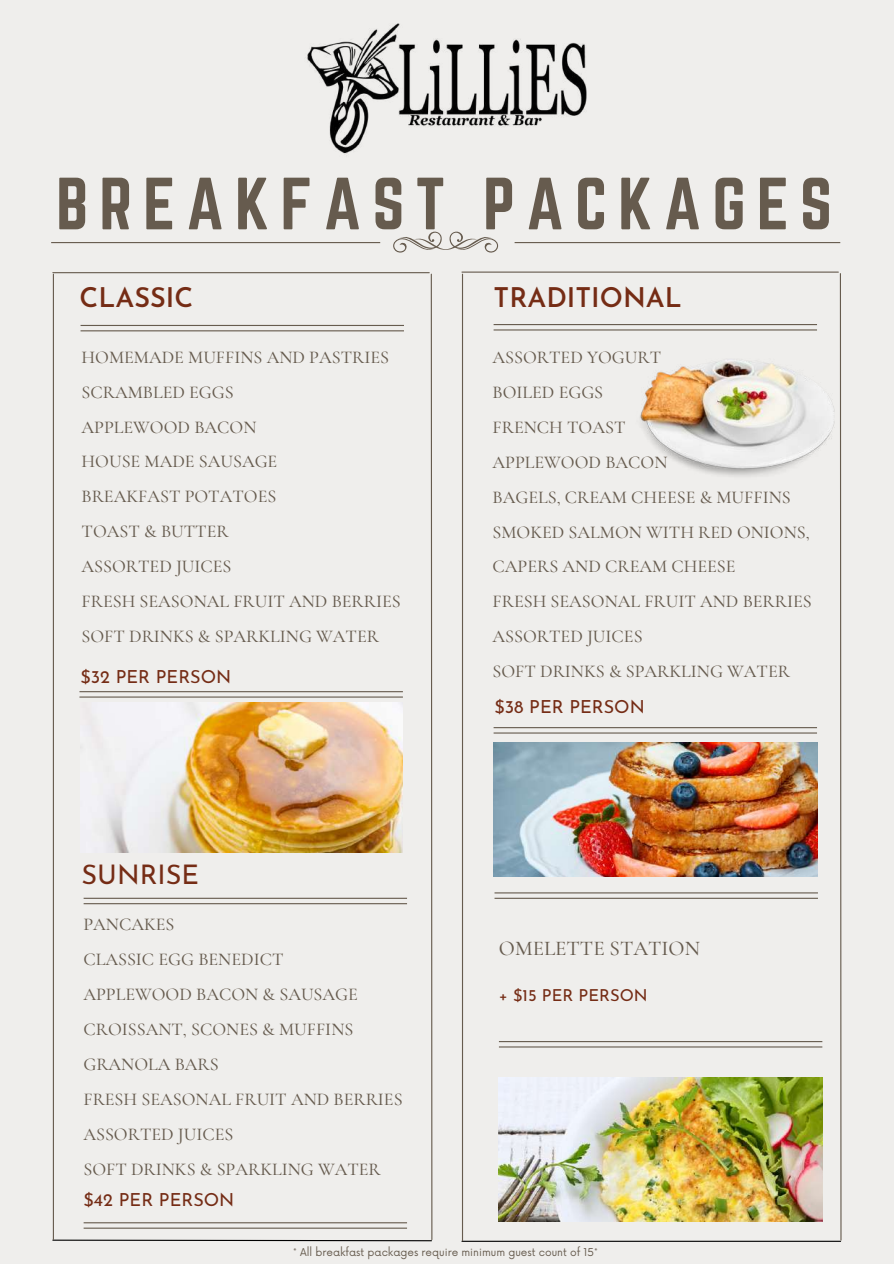
<style>
.page{position:relative;width:894px;height:1264px;background:#fff}
.page>*{position:absolute;margin:0;border:0;box-sizing:border-box;transform-origin:0 0}
.t1{font:64.5px "Norwester";letter-spacing:.17em;color:#665b4e}
.t2{font:600 27px "Josefin Sans";color:#752c15}
.t3{font:27px "Josefin Sans";color:#752c15}
.t4{font:500 21px "Cormorant Garamond";color:#665b4e}
.t5{font:500 18px/35px "Cormorant Garamond";color:#665b4e}
.t6{font:18px "Josefin Sans";color:#752c15}
.t7{font:16.5px "Josefin Sans";color:#752c15}
.t8{font:10.5px "Now";color:#665b4e}
</style>
<div class="page">
<div style="left:0;top:0;width:893px;height:1263px;background:#efeeec"></div>
<hr style="left:51px;top:242px;width:329px;height:1px;background:#665b4e">
<svg style="left:393px;top:232px;width:106px;height:21px"></svg>
<hr style="left:514px;top:242px;width:326px;height:1px;background:#665b4e">
<hr style="left:53px;top:272px;width:376px;height:1px;background:#665b4e">
<hr style="left:462px;top:1240px;width:378px;height:1px;background:#000">
<hr style="left:462px;top:271px;width:376px;height:2px;background:#665b4e">
<hr style="left:462px;top:274px;width:1px;height:966px;background:#665b4e">
<svg style="left:839px;top:273px;width:2px;height:968px"></svg>
<svg style="left:52px;top:273px;width:381px;height:968px"></svg>
<hr style="left:493px;top:324px;width:323px;height:1px;background:#665b4e">
<hr style="left:493px;top:329px;width:323px;height:1px;background:#665b4e">
<img style="left:640px;top:360px;width:193px;height:116px">
<hr style="left:79px;top:691px;width:324px;height:1px;background:#665b4e">
<hr style="left:79px;top:696px;width:324px;height:1px;background:#665b4e">
<hr style="left:493px;top:727px;width:323px;height:1px;background:#665b4e">
<hr style="left:493px;top:732px;width:323px;height:1px;background:#665b4e">
<img style="left:493px;top:742px;width:323px;height:134px">
<hr style="left:494px;top:892px;width:323px;height:1px;background:#665b4e">
<hr style="left:494px;top:897px;width:323px;height:1px;background:#665b4e">
<hr style="left:499px;top:1041px;width:323px;height:1px;background:#665b4e">
<hr style="left:499px;top:1046px;width:323px;height:1px;background:#665b4e">
<img style="left:80px;top:703px;width:322px;height:149px">
<img style="left:499px;top:1077px;width:323px;height:144px">
<hr style="left:84px;top:1222px;width:323px;height:1px;background:#665b4e">
<hr style="left:84px;top:1227px;width:323px;height:1px;background:#665b4e">
<hr style="left:84px;top:897px;width:323px;height:1px;background:#665b4e">
<hr style="left:84px;top:903px;width:323px;height:1px;background:#665b4e">
<img style="left:307px;top:23px;width:280px;height:131px">
<h1 class="t1" style="left:56px;top:165px;width:777px">BREAKFAST PACKAGES</h1>
<h2 class="t2" style="left:80px;top:287px;width:115px">CLASSIC</h2>
<h2 class="t2" style="left:493px;top:287px;width:190px">TRADITIONAL</h2>
<p class="t5" style="left:82px;top:339px;width:320px">HOMEMADE MUFFINS AND PASTRIES<br>SCRAMBLED EGGS<br>APPLEWOOD BACON<br>HOUSE MADE SAUSAGE<br>BREAKFAST POTATOES<br>TOAST &amp; BUTTER<br>ASSORTED JUICES<br>FRESH SEASONAL FRUIT AND BERRIES<br>SOFT DRINKS &amp; SPARKLING WATER</p>
<p class="t6" style="left:80px;top:669px;width:152px">$32 PER PERSON</p>
<h2 class="t3" style="left:82px;top:863px;width:119px">SUNRISE</h2>
<p class="t5" style="left:83px;top:906px;width:320px">PANCAKES<br>CLASSIC EGG BENEDICT<br>APPLEWOOD BACON &amp; SAUSAGE<br>CROISSANT, SCONES &amp; MUFFINS<br>GRANOLA BARS<br>FRESH SEASONAL FRUIT AND BERRIES<br>ASSORTED JUICES<br>SOFT DRINKS &amp; SPARKLING WATER</p>
<p class="t6" style="left:83px;top:1192px;width:152px">$42 PER PERSON</p>
<p class="t5" style="left:492px;top:340px;width:320px">ASSORTED YOGURT<br>BOILED EGGS<br>FRENCH TOAST<br>APPLEWOOD BACON<br>BAGELS, CREAM CHEESE &amp; MUFFINS<br>SMOKED SALMON WITH RED ONIONS,<br>CAPERS AND CREAM CHEESE<br>FRESH SEASONAL FRUIT AND BERRIES<br>ASSORTED JUICES<br>SOFT DRINKS &amp; SPARKLING WATER</p>
<p class="t6" style="left:494px;top:699px;width:152px">$38 PER PERSON</p>
<p class="t4" style="left:499px;top:935px;width:202px">OMELETTE STATION</p>
<p class="t7" style="left:499px;top:988px;width:150px">+ $15 PER PERSON</p>
<p class="t8" style="left:293px;top:1246px;width:306px">* All breakfast packages require minimum guest count of 15*</p>
</div>
